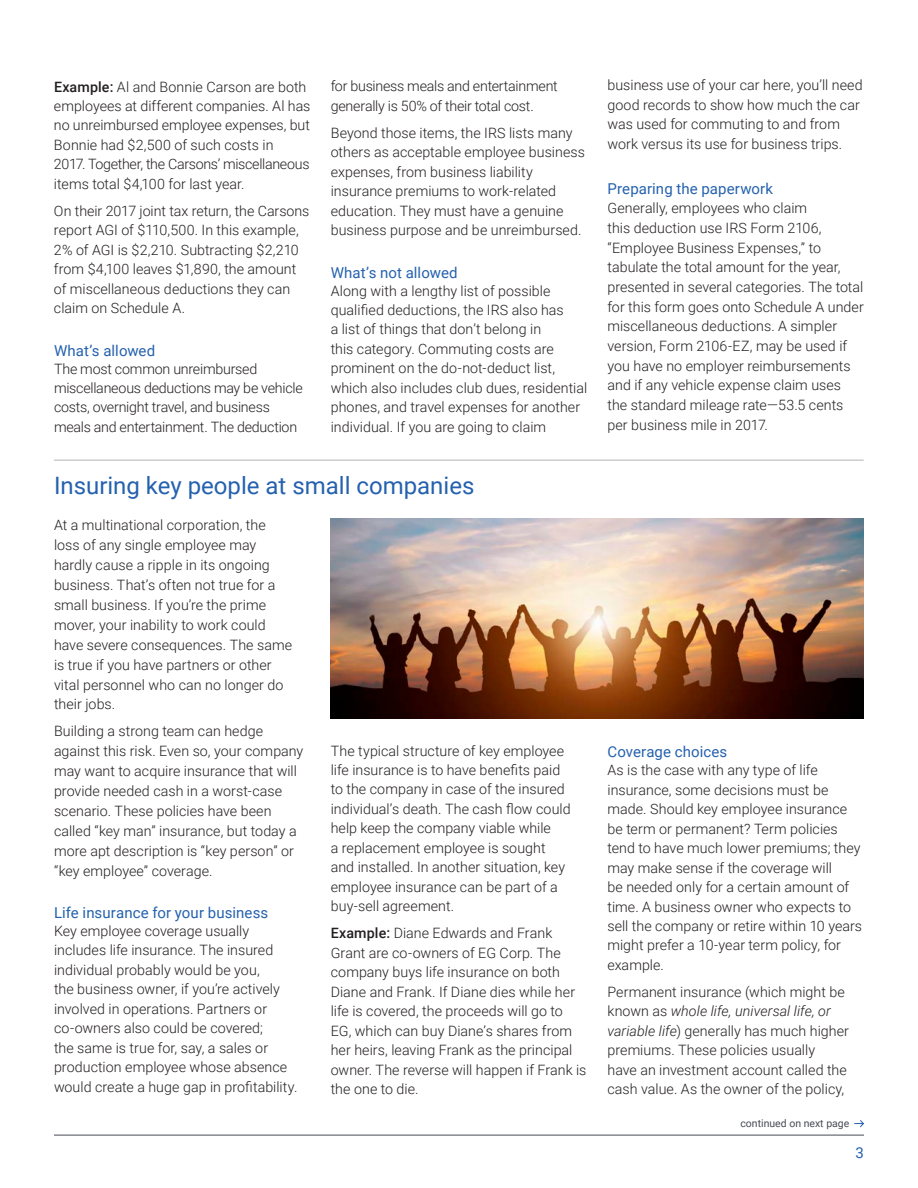
<style>
.page{position:relative;width:918px;height:1188px;background:#fff}
.page>*{position:absolute;margin:0;border:0;box-sizing:border-box;transform-origin:0 0}
.t1{font:24px "Roboto";color:#2461ae}
.t2{font:15px "Roboto";letter-spacing:.005em;color:#2461ae}
.t3{font:300 14.25px/19.5px "Roboto";color:#231f20}
.t4{font:300 14.25px/19.5px "Roboto";letter-spacing:-.02em;color:#231f20}
.t5{font:10.5px "Roboto";color:#464b54}
.s1{font-weight:500}
.s2{font-style:italic}
</style>
<div class="page">
<svg style="left:854px;top:1120px;width:10px;height:8px"></svg>
<hr style="left:54px;top:1135px;width:810px;height:1px;background:#464b54">
<img style="left:331px;top:518px;width:533px;height:200px">
<hr style="left:54px;top:460px;width:810px;height:1px;background:#b1b4b5">
<p class="t3" style="left:54px;top:76px;width:258px"><span class="s1">Example:</span> Al and Bonnie Carson are both employees at different companies. Al has no unreimbursed employee expenses, but Bonnie had $2,500 of such costs in<br>2017. Together, the Carsons’ miscellaneous items total $4,100 for last year.</p>
<p class="t3" style="left:54px;top:201px;width:257px">On their 2017 joint tax return, the Carsons report AGI of $110,500. In this example, 2% of AGI is $2,210. Subtracting $2,210 from $4,100 leaves $1,890, the amount of miscellaneous deductions they can claim on Schedule A.</p>
<p class="t2" style="left:54px;top:340px;width:103px">What’s allowed</p>
<p class="t3" style="left:54px;top:358px;width:250px">The most common unreimbursed miscellaneous deductions may be vehicle costs, overnight travel, and business meals and entertainment. The deduction</p>
<p class="t4" style="left:331px;top:76px;width:229px">for business meals and entertainment generally is 50% of their total cost.</p>
<p class="t3" style="left:331px;top:123px;width:256px">Beyond those items, the IRS lists many others as acceptable employee business expenses, from business liability insurance premiums to work-related education. They must have a genuine business purpose and be unreimbursed.</p>
<p class="t2" style="left:331px;top:262px;width:128px">What’s not allowed</p>
<p class="t3" style="left:331px;top:280px;width:258px">Along with a lengthy list of possible qualified deductions, the IRS also has<br>a list of things that don’t belong in<br>this category. Commuting costs are prominent on the do-not-deduct list, which also includes club dues, residential phones, and travel expenses for another individual. If you are going to claim</p>
<h1 class="t1" style="left:54px;top:468px;width:422px">Insuring key people at small companies</h1>
<p class="t3" style="left:54px;top:514px;width:240px;line-height:20px">At a multinational corporation, the loss of any single employee may hardly cause a ripple in its ongoing business. That’s often not true for a small business. If you’re the prime mover, your inability to work could have severe consequences. The same is true if you have partners or other vital personnel who can no longer do their jobs.</p>
<p class="t3" style="left:54px;top:721px;width:251px;line-height:20px">Building a strong team can hedge against this risk. Even so, your company may want to acquire insurance that will provide needed cash in a worst-case scenario. These policies have been called “key man” insurance, but today a more apt description is “key person” or “key employee” coverage.</p>
<p class="t2" style="left:54px;top:902px;width:216px">Life insurance for your business</p>
<p class="t3" style="left:54px;top:920px;width:245px">Key employee coverage usually includes life insurance. The insured individual probably would be you,<br>the business owner, if you’re actively involved in operations. Partners or co-owners also could be covered;<br>the same is true for, say, a sales or production employee whose absence would create a huge gap in profitability.</p>
<p class="t3" style="left:331px;top:740px;width:241px">The typical structure of key employee life insurance is to have benefits paid to the company in case of the insured individual’s death. The cash flow could help keep the company viable while<br>a replacement employee is sought and installed. In another situation, key employee insurance can be part of a buy-sell agreement.</p>
<p class="t3" style="left:331px;top:923px;width:257px"><span class="s1">Example:</span> Diane Edwards and Frank Grant are co-owners of EG Corp. The company buys life insurance on both Diane and Frank. If Diane dies while her life is covered, the proceeds will go to EG, which can buy Diane’s shares from her heirs, leaving Frank as the principal owner. The reverse will happen if Frank is the one to die.</p>
<p class="t3" style="left:607px;top:75px;width:257px">business use of your car here, you’ll need good records to show how much the car was used for commuting to and from work versus its use for business trips.</p>
<p class="t2" style="left:608px;top:178px;width:167px">Preparing the paperwork</p>
<p class="t3" style="left:608px;top:198px;width:258px">Generally, employees who claim<br>this deduction use IRS Form 2106, “Employee Business Expenses,” to tabulate the total amount for the year, presented in several categories. The total for this form goes onto Schedule A under miscellaneous deductions. A simpler version, Form 2106-EZ, may be used if you have no employer reimbursements and if any vehicle expense claim uses the standard mileage rate—53.5 cents per business mile in 2017.</p>
<p class="t2" style="left:608px;top:741px;width:121px">Coverage choices</p>
<p class="t3" style="left:608px;top:760px;width:256px">As is the case with any type of life insurance, some decisions must be made. Should key employee insurance be term or permanent? Term policies tend to have much lower premiums; they may make sense if the coverage will<br>be needed only for a certain amount of time. A business owner who expects to sell the company or retire within 10 years might prefer a 10-year term policy, for example.</p>
<p class="t3" style="left:608px;top:982px;width:243px">Permanent insurance (which might be known as <span class="s2">whole life, universal life, or variable life</span>) generally has much higher premiums. These policies usually<br>have an investment account called the cash value. As the owner of the policy,</p>
<p class="t5" style="left:740px;top:1116px;width:110px">continued on next page</p>
<p class="t2" style="left:856px;top:1143px;width:10px">3</p>
</div>
